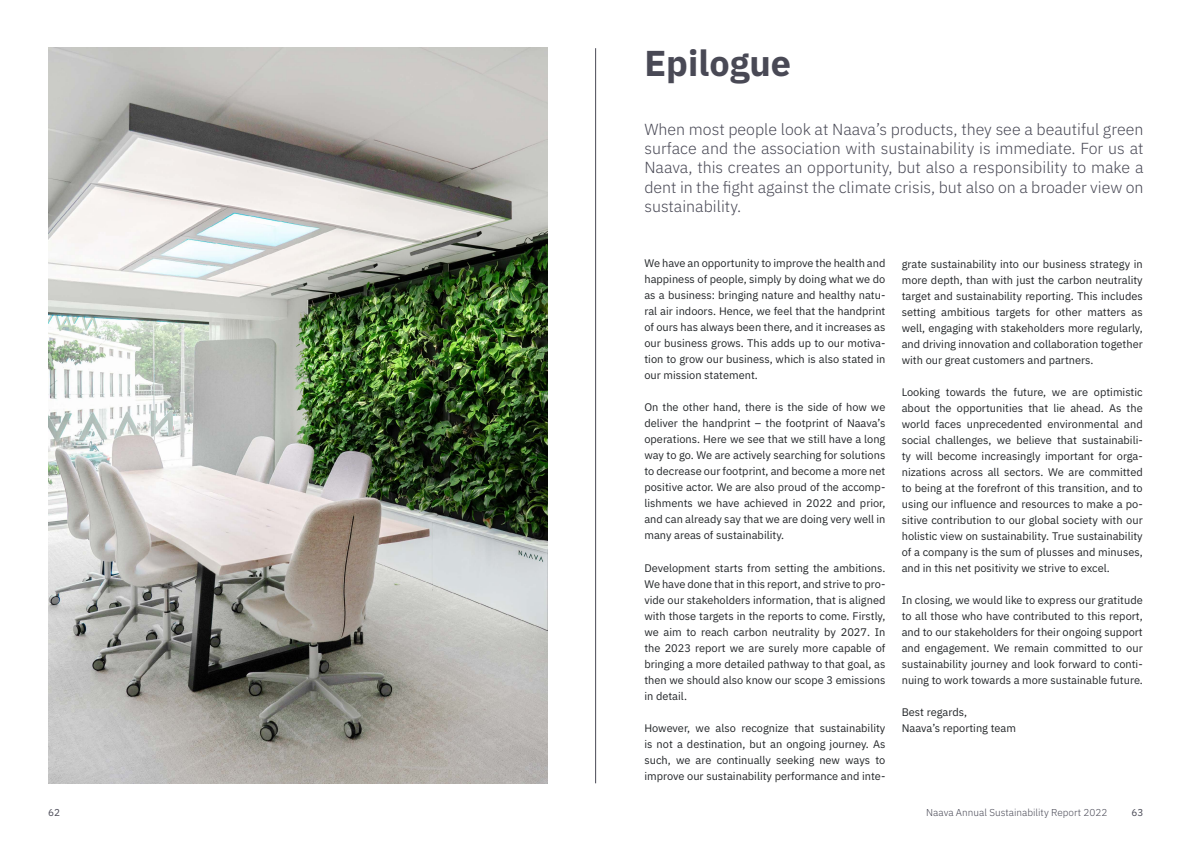
<style>
.page{position:relative;width:1191px;height:842px;background:#fff}
.page>*{position:absolute;margin:0;border:0;box-sizing:border-box;transform-origin:0 0}
.t1{font:700 36px "IBM Plex Sans";color:#494955}
.t2{font:300 16px/19.2px "IBM Plex Sans";color:#494955;text-align:justify}
.t3{font:11px/16px "IBM Plex Sans";color:#212427;text-align:justify}
.t4{font:300 10px "IBM Plex Sans";color:#494955}
.t5{font:10px "IBM Plex Sans";color:#494955}
</style>
<div class="page">
<img style="left:48px;top:48px;width:499px;height:735px">
<hr style="left:595px;top:48px;width:1px;height:735px;background:#494955">
<h1 class="t1" style="left:644px;top:34px;width:148px">Epilogue</h1>
<p class="t2" style="left:644px;top:118px;width:500px">When most people look at Naava’s products, they see a beautiful green surface and the association with sustainability is immediate. For us at Naava, this creates an opportunity, but also a responsibility to make a dent in the fight against the climate crisis, but also on a broader view on sustainability.</p>
<p class="t3" style="left:644px;top:255px;width:242px">We have an opportunity to improve the health and happiness of people, simply by doing what we do as a business: bringing nature and healthy natu&shy;ral air indoors. Hence, we feel that the handprint of ours has always been there, and it increases as our business grows. This adds up to our motiva&shy;tion to grow our business, which is also stated in our mission statement.</p>
<p class="t3" style="left:644px;top:399px;width:242px">On the other hand, there is the side of how we deliver the handprint – the footprint of Naava’s operations. Here we see that we still have a long way to go. We are actively searching for solutions to decrease our footprint, and become a more net positive actor. We are also proud of the accomp&shy;lishments we have achieved in 2022 and prior, and can already say that we are doing very well in many areas of sustainability.</p>
<p class="t3" style="left:644px;top:559px;width:242px">Development starts from setting the ambitions.<br>We have done that in this report, and strive to pro&shy;vide our stakeholders information, that is aligned with those targets in the reports to come. Firstly, we aim to reach carbon neutrality by 2027. In the 2023 report we are surely more capable of bringing a more detailed pathway to that goal, as then we should also know our scope 3 emissions in detail.</p>
<p class="t3" style="left:644px;top:719px;width:242px">However, we also recognize that sustainability is not a destination, but an ongoing journey. As such, we are continually seeking new ways to improve our sustainability performance and inte-</p>
<p class="t3" style="left:901px;top:255px;width:242px">grate sustainability into our business strategy in more depth, than with just the carbon neutrality target and sustainability reporting. This includes setting ambitious targets for other matters as well, engaging with stakeholders more regularly, and driving innovation and collaboration together with our great customers and partners.</p>
<p class="t3" style="left:901px;top:383px;width:242px">Looking towards the future, we are optimistic about the opportunities that lie ahead. As the world faces unprecedented environmental and social challenges, we believe that sustainabili&shy;ty will become increasingly important for orga&shy;nizations across all sectors. We are committed to being at the forefront of this transition, and to using our influence and resources to make a po&shy;sitive contribution to our global society with our holistic view on sustainability. True sustainability of a company is the sum of plusses and minuses, and in this net positivity we strive to excel.</p>
<p class="t3" style="left:901px;top:591px;width:242px">In closing, we would like to express our gratitude to all those who have contributed to this report, and to our stakeholders for their ongoing support and engagement. We remain committed to our sustainability journey and look forward to conti&shy;nuing to work towards a more sustainable future.</p>
<p class="t3" style="left:901px;top:703px;width:116px">Best regards,<br>Naava’s reporting team</p>
<p class="t5" style="left:48px;top:805px;width:13px">62</p>
<p class="t4" style="left:926px;top:804px;width:183px">Naava Annual Sustainability Report 2022</p>
<p class="t5" style="left:1131px;top:805px;width:13px">63</p>
</div>
